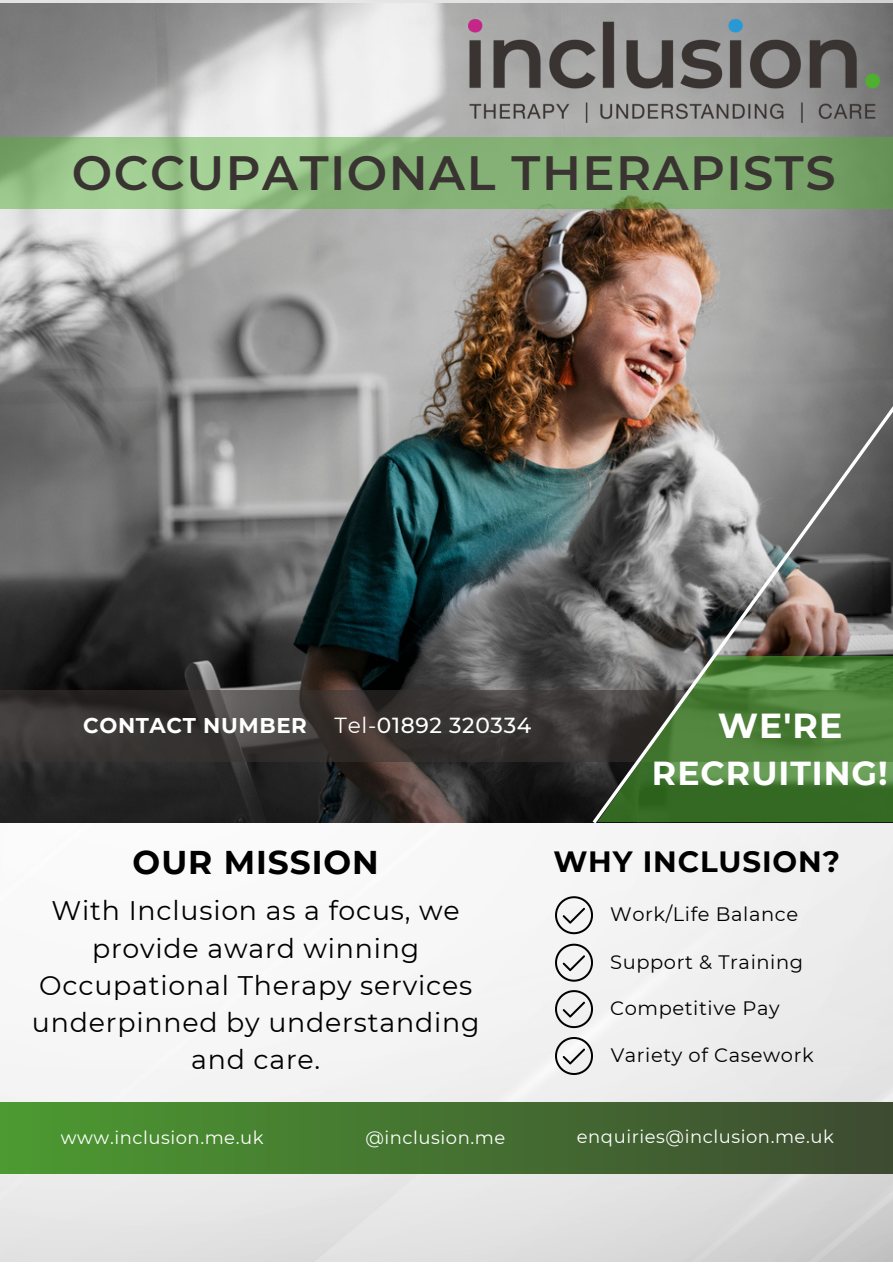
<style>
.page{position:relative;width:893px;height:1264px;background:#fff}
.page>*{position:absolute;margin:0;border:0;box-sizing:border-box;transform-origin:0 0}
.t1{font:600 48px "Montserrat";letter-spacing:.03em;color:#393431}
.t2{font:700 34.65px "Montserrat";color:#fff}
.t3{font:700 33.15px "Montserrat";letter-spacing:.03em;color:#fff}
.t4{font:700 32.85px "Montserrat";letter-spacing:.03em;color:#000}
.t5{font:700 29.25px "Montserrat";letter-spacing:.03em;color:#000}
.t6{font:26.85px/37px "Montserrat";letter-spacing:.03em;color:#000;text-align:center}
.t7{font:500 21.75px "Montserrat";letter-spacing:.03em;color:#fff}
.t8{font:700 21.3px "Montserrat";letter-spacing:.03em;color:#fff}
.t9{font:19.5px "Montserrat";letter-spacing:.03em;color:#000}
.t10{font:18px "Montserrat";letter-spacing:.03em;color:#fff}
.s1{font-weight:400}
</style>
<div class="page">
<img style="left:0;top:0;width:892px;height:1261px">
<img style="left:0;top:3px;width:892px;height:820px">
<svg style="left:0;top:690px;width:571px;height:71px;background:#3a3634"></svg>
<svg style="left:571px;top:656px;width:18px;height:166px;background:#353433"></svg>
<svg style="left:589px;top:259px;width:303px;height:568px;background:#787e6c"></svg>
<div style="left:0;top:1102px;width:892px;height:71px;background:linear-gradient(to right,#4c9a31,#3d4b31)"></div>
<img style="left:468px;top:19px;width:411px;height:104px">
<svg style="left:555px;top:896px;width:38px;height:38px"></svg>
<svg style="left:555px;top:943px;width:38px;height:38px"></svg>
<svg style="left:555px;top:990px;width:38px;height:38px"></svg>
<svg style="left:555px;top:1037px;width:38px;height:37px"></svg>
<svg style="left:0;top:138px;width:892px;height:71px;background:#89b57a"></svg>
<h1 class="t1" style="left:72px;top:143px;width:765px">OCCUPATIONAL THERAPISTS</h1>
<p class="t8" style="left:83px;top:712px;width:225px">CONTACT NUMBER</p>
<p class="t7" style="left:334px;top:711px;width:198px"><span class="s1">Tel-</span>01892 320334</p>
<p class="t2" style="left:717px;top:704px;width:126px">WE'RE</p>
<p class="t3" style="left:652px;top:752px;width:237px">RECRUITING!</p>
<p class="t4" style="left:133px;top:842px;width:247px">OUR MISSION</p>
<p class="t6" style="left:32px;top:892px;width:449px">With Inclusion as a focus, we provide award winning<br>Occupational Therapy services underpinned by understanding and care.</p>
<p class="t5" style="left:553px;top:843px;width:288px">WHY INCLUSION?</p>
<p class="t9" style="left:610px;top:902px;width:189px">Work/Life Balance</p>
<p class="t9" style="left:610px;top:950px;width:194px">Support &amp; Training</p>
<p class="t9" style="left:610px;top:996px;width:171px">Competitive Pay</p>
<p class="t9" style="left:610px;top:1042px;width:204px">Variety of Casework</p>
<p class="t10" style="left:61px;top:1126px;width:204px">www.inclusion.me.uk</p>
<p class="t10" style="left:365px;top:1126px;width:141px">@inclusion.me</p>
<p class="t10" style="left:577px;top:1125px;width:258px">enquiries@inclusion.me.uk</p>
</div>
